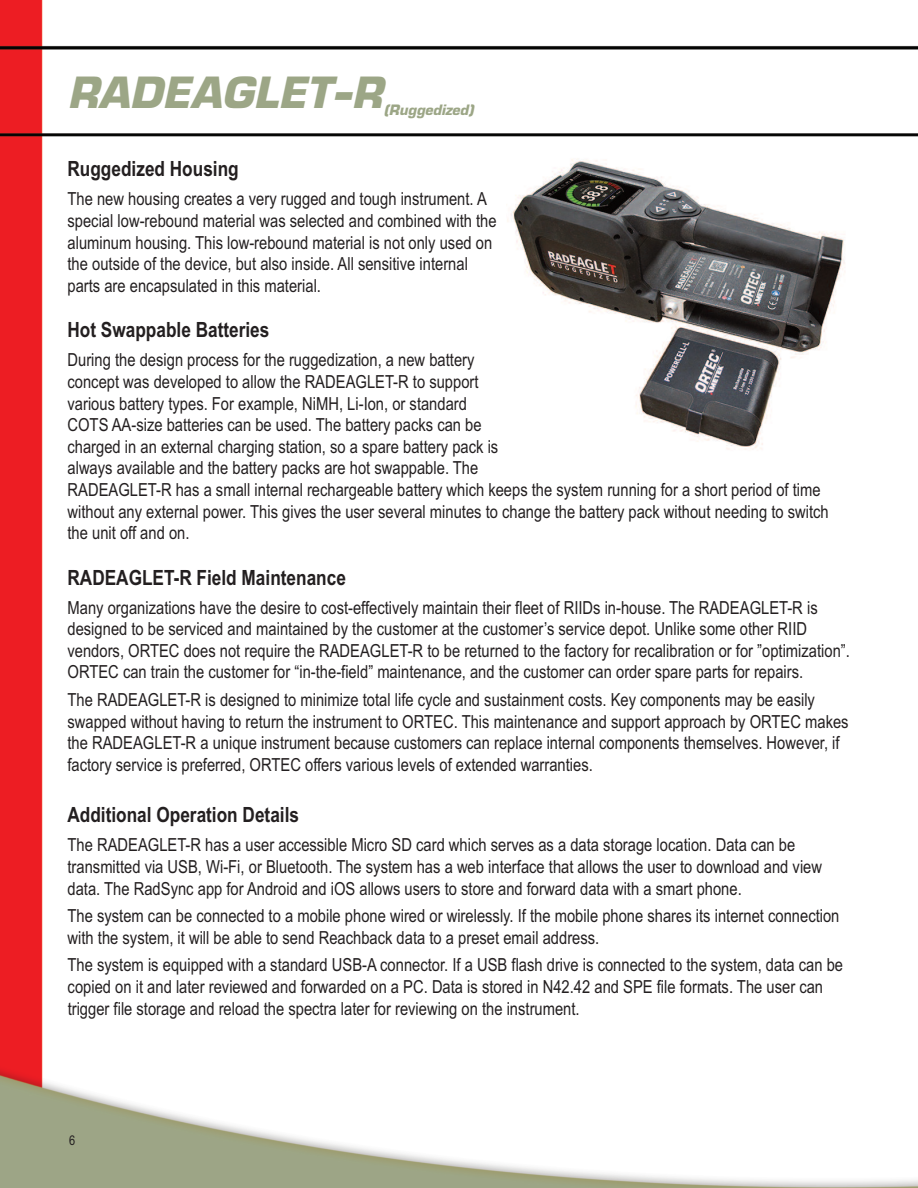
<style>
.page{position:relative;width:918px;height:1188px;background:#fff}
.page>*{position:absolute;margin:0;border:0;box-sizing:border-box;transform-origin:0 0}
.t1{font:45px "EGG Eurostile";color:#9ca686}
.t2{font:700 21px "Arial Narrow";color:#231f20}
.t3{font:18px/21.6px "Arial Narrow";color:#231f20}
.t4{font:15px "EGG Eurostile";color:#9ca686}
.t5{font:13.5px "Arial Narrow";color:#231f20}
</style>
<div class="page">
<img style="left:0;top:0;width:918px;height:1188px">
<img style="left:507px;top:156px;width:342px;height:304px">
<h1 class="t1" style="left:68px;top:66px;width:317px">RADEAGLET-R</h1>
<p class="t4" style="left:384px;top:101px;width:92px">(Ruggedized)</p>
<p class="t2" style="left:68px;top:157px;width:173px">Ruggedized Housing</p>
<p class="t3" style="left:68px;top:188px;width:431px">The new housing creates a very rugged and tough instrument. A special low-rebound material was selected and combined with the aluminum housing. This low-rebound material is not only used on the outside of the device, but also inside. All sensitive internal parts are encapsulated in this material.</p>
<p class="t2" style="left:68px;top:318px;width:203px">Hot Swappable Batteries</p>
<p class="t3" style="left:68px;top:349px;width:763px">During the design process for the ruggedization, a new battery<br>concept was developed to allow the RADEAGLET-R to support<br>various battery types. For example, NiMH, Li-Ion, or standard<br>COTS AA-size batteries can be used. The battery packs can be<br>charged in an external charging station, so a spare battery pack is<br>always available and the battery packs are hot swappable. The<br>RADEAGLET-R has a small internal rechargeable battery which keeps the system running for a short period of time without any external power. This gives the user several minutes to change the battery pack without needing to switch the unit off and on.</p>
<p class="t2" style="left:68px;top:565px;width:280px">RADEAGLET-R Field Maintenance</p>
<p class="t3" style="left:68px;top:597px;width:784px">Many organizations have the desire to cost-effectively maintain their fleet of RIIDs in-house. The RADEAGLET-R is designed to be serviced and maintained by the customer at the customer’s service depot. Unlike some other RIID vendors, ORTEC does not require the RADEAGLET-R to be returned to the factory for recalibration or for ”optimization”.<br>ORTEC can train the customer for “in-the-field” maintenance, and the customer can order spare parts for repairs.</p>
<p class="t3" style="left:68px;top:689px;width:783px">The RADEAGLET-R is designed to minimize total life cycle and sustainment costs. Key components may be easily swapped without having to return the instrument to ORTEC. This maintenance and support approach by ORTEC makes the RADEAGLET-R a unique instrument because customers can replace internal components themselves. However, if factory service is preferred, ORTEC offers various levels of extended warranties.</p>
<p class="t2" style="left:68px;top:803px;width:233px">Additional Operation Details</p>
<p class="t3" style="left:68px;top:834px;width:756px">The RADEAGLET-R has a user accessible Micro SD card which serves as a data storage location. Data can be transmitted via USB, Wi-Fi, or Bluetooth. The system has a web interface that allows the user to download and view data. The RadSync app for Android and iOS allows users to store and forward data with a smart phone.</p>
<p class="t3" style="left:68px;top:905px;width:773px">The system can be connected to a mobile phone wired or wirelessly. If the mobile phone shares its internet connection with the system, it will be able to send Reachback data to a preset email address.</p>
<p class="t3" style="left:68px;top:954px;width:777px">The system is equipped with a standard USB-A connector. If a USB flash drive is connected to the system, data can be copied on it and later reviewed and forwarded on a PC. Data is stored in N42.42 and SPE file formats. The user can trigger file storage and reload the spectra later for reviewing on the instrument.</p>
<p class="t5" style="left:69px;top:1133px;width:8px">6</p>
</div>
